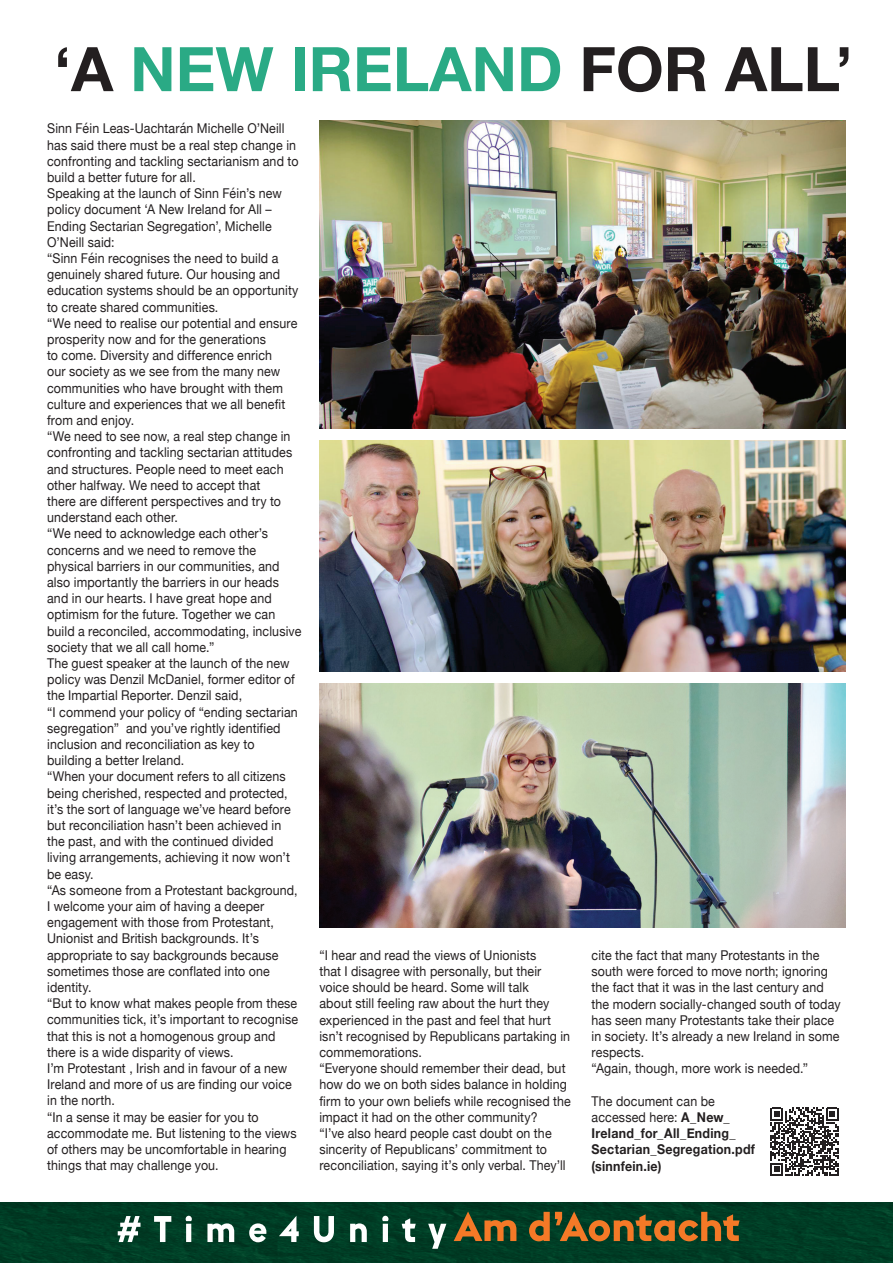
<style>
.page{position:relative;width:893px;height:1263px;background:#fff}
.page>*{position:absolute;margin:0;border:0;box-sizing:border-box;transform-origin:0 0}
.t1{font:700 61.5px "Helvetica Neue";color:#2aaa85}
.t2{font:13.5px/16.2px "Helvetica Neue";letter-spacing:.01em;color:#231f20;scale:.92 1}
.t3{font:700 13.5px/16.2px "Helvetica Neue";letter-spacing:.02em;color:#231f20;scale:.92 1}
.s1{color:#231f20}
.s2{font-weight:400}
</style>
<div class="page">
<img style="left:0;top:1203px;width:893px;height:60px">
<svg style="left:118px;top:1216px;width:328px;height:33px"></svg>
<svg style="left:454px;top:1211px;width:286px;height:30px;background:#635525"></svg>
<svg style="left:770px;top:1107px;width:68px;height:69px"></svg>
<img style="left:319px;top:684px;width:527px;height:243px">
<img style="left:319px;top:441px;width:527px;height:231px">
<img style="left:319px;top:120px;width:527px;height:309px">
<h1 class="t1" style="left:54px;top:21px;width:800px"><span class="s1">‘A</span> NEW IRELAND <span class="s1">FOR ALL’</span></h1>
<p class="t2" style="left:47px;top:121px;width:278px">Sinn Féin Leas-Uachtarán Michelle O’Neill has said there must be a real step change in confronting and tackling sectarianism and to build a better future for all.<br>Speaking at the launch of Sinn Féin’s new policy document ‘A New Ireland for All – Ending Sectarian Segregation’, Michelle O’Neill said:<br>“Sinn Féin recognises the need to build a genuinely shared future. Our housing and education systems should be an opportunity to create shared communities.<br>“We need to realise our potential and ensure prosperity now and for the generations<br>to come. Diversity and difference enrich<br>our society as we see from the many new communities who have brought with them culture and experiences that we all benefit from and enjoy.<br>“We need to see now, a real step change in confronting and tackling sectarian attitudes and structures. People need to meet each other halfway. We need to accept that<br>there are different perspectives and try to understand each other.<br>“We need to acknowledge each other’s concerns and we need to remove the physical barriers in our communities, and also importantly the barriers in our heads and in our hearts. I have great hope and optimism for the future. Together we can build a reconciled, accommodating, inclusive society that we all call home.”<br>The guest speaker at the launch of the new policy was Denzil McDaniel, former editor of the Impartial Reporter. Denzil said,<br>“I commend your policy of “ending sectarian segregation” and you’ve rightly identified inclusion and reconciliation as key to building a better Ireland.<br>“When your document refers to all citizens being cherished, respected and protected, it’s the sort of language we’ve heard before but reconciliation hasn’t been achieved in the past, and with the continued divided living arrangements, achieving it now won’t be easy.<br>“As someone from a Protestant background, I welcome your aim of having a deeper engagement with those from Protestant, Unionist and British backgrounds. It’s appropriate to say backgrounds because sometimes those are conflated into one identity.<br>“But to know what makes people from these communities tick, it’s important to recognise that this is not a homogenous group and there is a wide disparity of views.<br>I’m Protestant , Irish and in favour of a new Ireland and more of us are finding our voice in the north.<br>“In a sense it may be easier for you to accommodate me. But listening to the views of others may be uncomfortable in hearing things that may challenge you.</p>
<p class="t2" style="left:319px;top:947px;width:275px">“I hear and read the views of Unionists<br>that I disagree with personally, but their voice should be heard. Some will talk<br>about still feeling raw about the hurt they experienced in the past and feel that hurt isn’t recognised by Republicans partaking in commemorations.<br>“Everyone should remember their dead, but how do we on both sides balance in holding firm to your own beliefs while recognised the impact it had on the other community?<br>“I’ve also heard people cast doubt on the sincerity of Republicans’ commitment to reconciliation, saying it’s only verbal. They’ll</p>
<p class="t2" style="left:592px;top:948px;width:272px">cite the fact that many Protestants in the south were forced to move north; ignoring the fact that it was in the last century and the modern socially-changed south of today has seen many Protestants take their place in society. It’s already a new Ireland in some respects.<br>“Again, though, more work is needed.”</p>
<p class="t3" style="left:592px;top:1093px;width:179px"><span class="s2">The document can be accessed here:</span> A_New_<br>Ireland_for_All_Ending_<br>Sectarian_Segregation.pdf (sinnfein.ie)</p>
</div>
